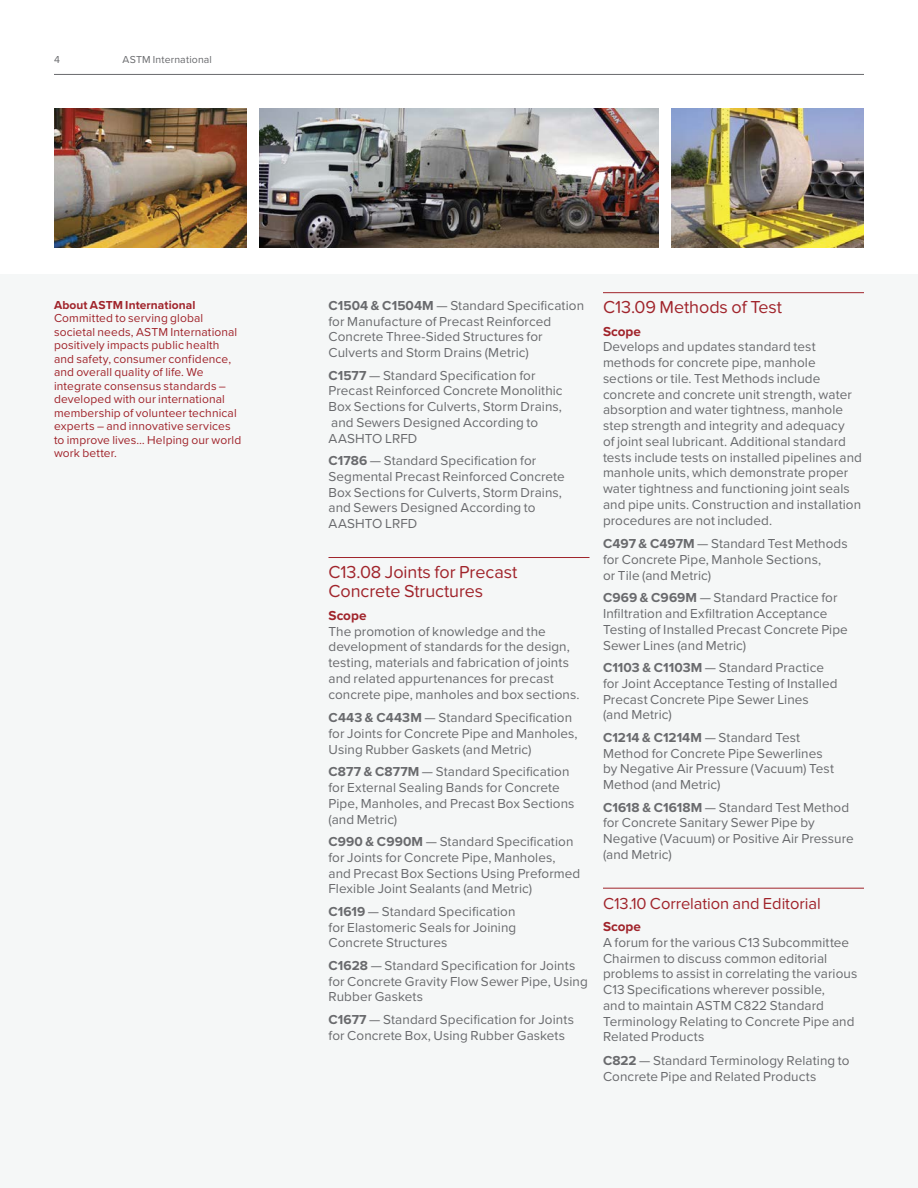
<style>
.page{position:relative;width:918px;height:1188px;background:#fff}
.page>*{position:absolute;margin:0;border:0;box-sizing:border-box;transform-origin:0 0}
.t1{font:18px/19.5px "Proxima Nova Soft";letter-spacing:-.005em;color:#a0242b}
.t2{font:16.5px "Proxima Nova Soft";letter-spacing:-.005em;color:#a0242b}
.t3{font:13.5px/15.8px "Proxima Nova";letter-spacing:.005em;color:#696a6d}
.t4{font:700 13.5px "Proxima Nova";letter-spacing:.005em;color:#a0242b}
.t5{font:12px/13.5px "Proxima Nova";letter-spacing:.01em;color:#a0242b}
.t6{font:700 12px "Proxima Nova";letter-spacing:.005em;color:#a0242b}
.t7{font:10.5px "Proxima Nova";letter-spacing:.015em;color:#696a6d}
.s1{font-weight:700}
</style>
<div class="page">
<div style="left:0;top:275px;width:918px;height:913px;background:#f5f7f7"></div>
<hr style="left:54px;top:74px;width:810px;height:1px;background:#696a6d">
<hr style="left:328px;top:557px;width:262px;height:1px;background:#a0242b">
<hr style="left:603px;top:292px;width:261px;height:1px;background:#a0242b">
<hr style="left:603px;top:888px;width:261px;height:1px;background:#a0242b">
<img style="left:54px;top:108px;width:192px;height:140px">
<img style="left:260px;top:108px;width:398px;height:140px">
<img style="left:672px;top:108px;width:192px;height:140px">
<p class="t7" style="left:54px;top:52px;width:7px">4</p>
<p class="t7" style="left:123px;top:52px;width:91px">ASTM International</p>
<p class="t6" style="left:54px;top:296px;width:143px">About ASTM International</p>
<p class="t5" style="left:54px;top:311px;width:189px">Committed to serving global societal needs, ASTM International positively impacts public health and safety, consumer confidence, and overall quality of life. We integrate consensus standards – developed with our international membership of volunteer technical experts – and innovative services to improve lives… Helping our world work better.</p>
<p class="t3" style="left:328px;top:297px;width:257px"><span class="s1">C1504 &amp; C1504M</span> — Standard Specification for Manufacture of Precast Reinforced Concrete Three-Sided Structures for Culverts and Storm Drains (Metric)</p>
<p class="t3" style="left:328px;top:367px;width:236px"><span class="s1">C1577</span> — Standard Specification for<br>Precast Reinforced Concrete Monolithic<br>Box Sections for Culverts, Storm Drains, and Sewers Designed According to<br>AASHTO LRFD</p>
<p class="t3" style="left:328px;top:452px;width:238px"><span class="s1">C1786</span> — Standard Specification for<br>Segmental Precast Reinforced Concrete<br>Box Sections for Culverts, Storm Drains, and Sewers Designed According to<br>AASHTO LRFD</p>
<h1 class="t1" style="left:328px;top:562px;width:190px">C13.08 Joints for Precast<br>Concrete Structures</h1>
<p class="t4" style="left:328px;top:605px;width:40px">Scope</p>
<p class="t3" style="left:328px;top:623px;width:253px">The promotion of knowledge and the development of standards for the design, testing, materials and fabrication of joints and related appurtenances for precast concrete pipe, manholes and box sections.</p>
<p class="t3" style="left:328px;top:709px;width:251px"><span class="s1">C443 &amp; C443M</span> — Standard Specification for Joints for Concrete Pipe and Manholes,<br>Using Rubber Gaskets (and Metric)</p>
<p class="t3" style="left:328px;top:763px;width:248px"><span class="s1">C877 &amp; C877M</span> — Standard Specification for External Sealing Bands for Concrete Pipe, Manholes, and Precast Box Sections (and Metric)</p>
<p class="t3" style="left:328px;top:833px;width:253px"><span class="s1">C990 &amp; C990M</span> — Standard Specification for Joints for Concrete Pipe, Manholes, and Precast Box Sections Using Preformed Flexible Joint Sealants (and Metric)</p>
<p class="t3" style="left:328px;top:903px;width:189px;text-align:justify"><span class="s1">C1619</span> — Standard Specification for Elastomeric Seals for Joining Concrete Structures</p>
<p class="t3" style="left:329px;top:957px;width:261px"><span class="s1">C1628</span> — Standard Specification for Joints for Concrete Gravity Flow Sewer Pipe, Using<br>Rubber Gaskets</p>
<p class="t3" style="left:329px;top:1011px;width:247px"><span class="s1">C1677</span> — Standard Specification for Joints for Concrete Box, Using Rubber Gaskets</p>
<h1 class="t1" style="left:603px;top:298px;width:181px">C13.09 Methods of Test</h1>
<p class="t4" style="left:603px;top:321px;width:40px">Scope</p>
<p class="t3" style="left:603px;top:338px;width:261px">Develops and updates standard test methods for concrete pipe, manhole sections or tile. Test Methods include concrete and concrete unit strength, water absorption and water tightness, manhole step strength and integrity and adequacy<br>of joint seal lubricant. Additional standard tests include tests on installed pipelines and manhole units, which demonstrate proper water tightness and functioning joint seals and pipe units. Construction and installation procedures are not included.</p>
<p class="t3" style="left:603px;top:535px;width:246px"><span class="s1">C497 &amp; C497M</span> — Standard Test Methods for Concrete Pipe, Manhole Sections,<br>or Tile (and Metric)</p>
<p class="t3" style="left:603px;top:589px;width:246px"><span class="s1">C969 &amp; C969M</span> — Standard Practice for Infiltration and Exfiltration Acceptance Testing of Installed Precast Concrete Pipe Sewer Lines (and Metric)</p>
<p class="t3" style="left:603px;top:659px;width:236px"><span class="s1">C1103 &amp; C1103M</span> — Standard Practice for Joint Acceptance Testing of Installed<br>Precast Concrete Pipe Sewer Lines (and Metric)</p>
<p class="t3" style="left:603px;top:729px;width:233px"><span class="s1">C1214 &amp; C1214M</span> — Standard Test<br>Method for Concrete Pipe Sewerlines by Negative Air Pressure (Vacuum) Test<br>Method (and Metric)</p>
<p class="t3" style="left:603px;top:799px;width:252px"><span class="s1">C1618 &amp; C1618M</span> — Standard Test Method for Concrete Sanitary Sewer Pipe by<br>Negative (Vacuum) or Positive Air Pressure (and Metric)</p>
<p class="t2" style="left:603px;top:894px;width:219px">C13.10 Correlation and Editorial</p>
<p class="t4" style="left:603px;top:917px;width:40px">Scope</p>
<p class="t3" style="left:603px;top:934px;width:256px">A forum for the various C13 Subcommittee Chairmen to discuss common editorial problems to assist in correlating the various C13 Specifications wherever possible,<br>and to maintain ASTM C822 Standard Terminology Relating to Concrete Pipe and Related Products</p>
<p class="t3" style="left:603px;top:1052px;width:248px"><span class="s1">C822</span> — Standard Terminology Relating to<br>Concrete Pipe and Related Products</p>
</div>
